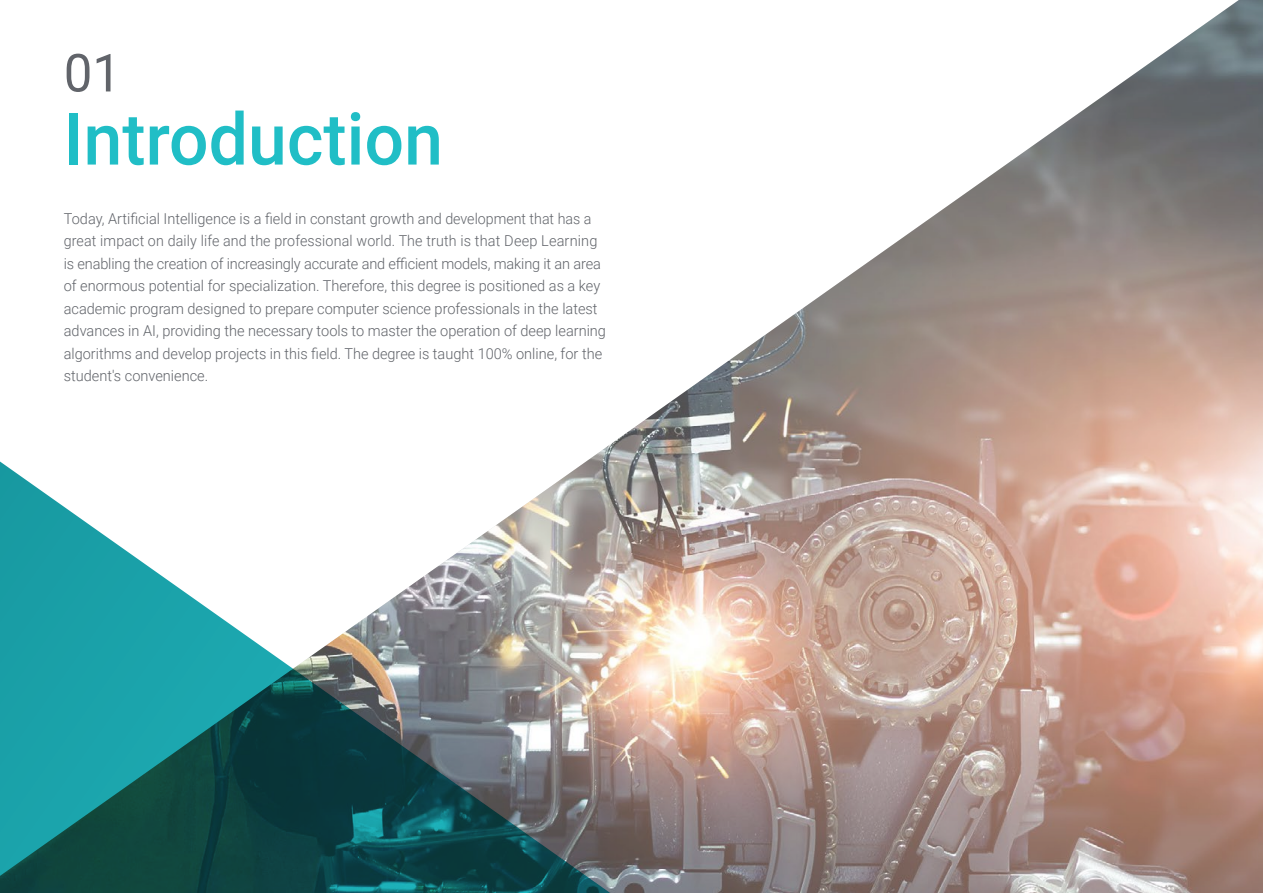
<style>
.page{position:relative;width:1263px;height:893px;background:#fff}
.page>*{position:absolute;margin:0;border:0;box-sizing:border-box;transform-origin:0 0}
.t1{font:500 72px "Roboto";color:#20bec6}
.t2{font:52.5px "Roboto";color:#61646a}
.t3{font:300 15px/22.5px "Roboto";color:#61646a}
</style>
<div class="page">
<img style="left:608px;top:0;width:655px;height:893px">
<svg style="left:0;top:446px;width:640px;height:447px"></svg>
<h2 class="t2" style="left:64px;top:36px;width:59px">01</h2>
<h1 class="t1" style="left:64px;top:89px;width:381px">Introduction</h1>
<p class="t3" style="left:64px;top:207px;width:544px">Today, Artificial Intelligence is a field in constant growth and development that has a great impact on daily life and the professional world. The truth is that Deep Learning is enabling the creation of increasingly accurate and efficient models, making it an area of enormous potential for specialization. Therefore, this degree is positioned as a key academic program designed to prepare computer science professionals in the latest advances in AI, providing the necessary tools to master the operation of deep learning algorithms and develop projects in this field. The degree is taught 100% online, for the student's convenience.</p>
</div>
